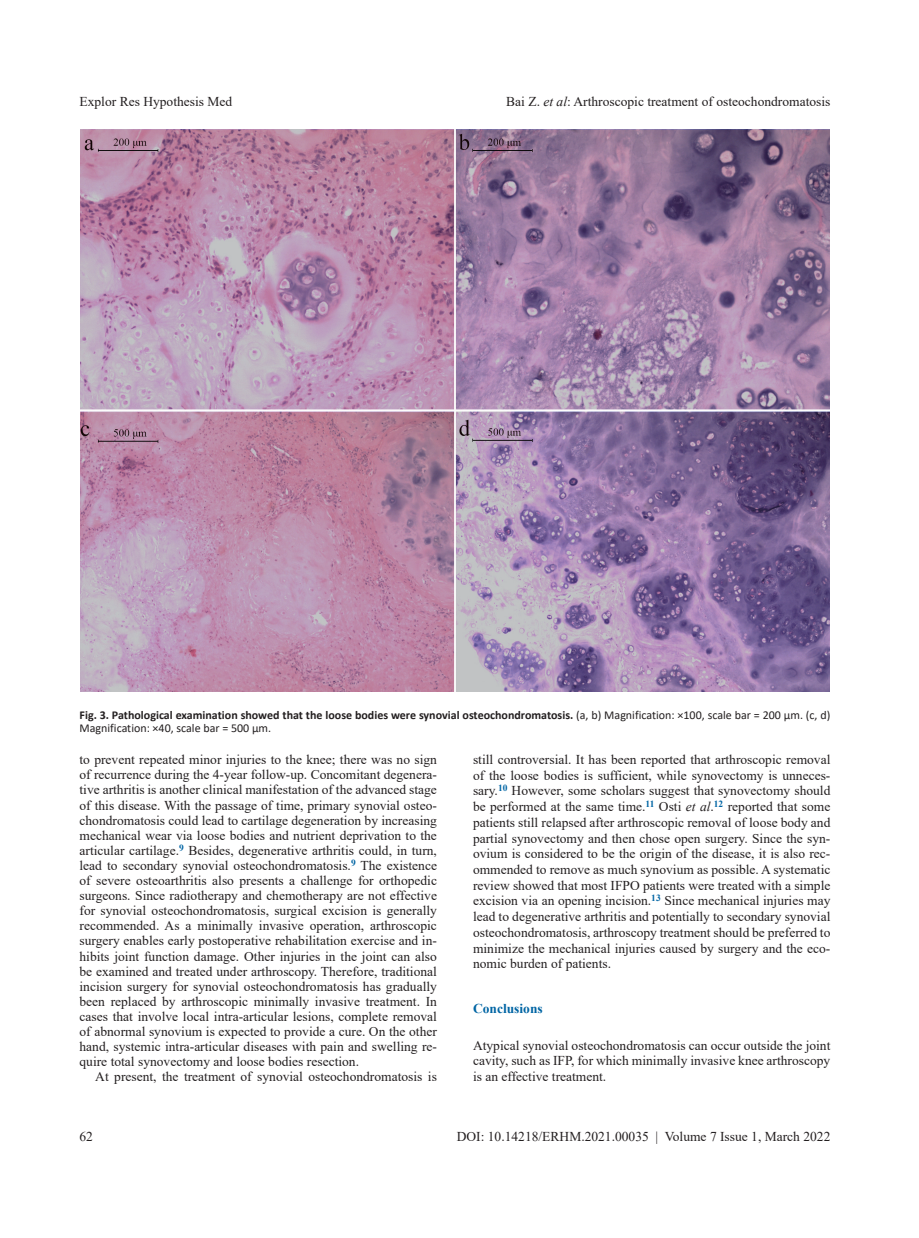
<style>
.page{position:relative;width:919px;height:1238px;background:#fff}
.page>*{position:absolute;margin:0;border:0;box-sizing:border-box;transform-origin:0 0}
.t1{font:13.5px/15.1px "Times New Roman";color:#231f20;text-align:justify}
.t2{font:700 13.5px "Times New Roman";color:#0065a4}
.t3{font:700 12px/13.5px "Calibri";color:#231f20}
.s1{font-style:italic}
.s2{font-weight:400}
</style>
<div class="page">
<img style="left:81px;top:129px;width:748px;height:562px">
<p class="t1" style="left:80px;top:93px;width:154px">Explor Res Hypothesis Med</p>
<p class="t1" style="left:506px;top:93px;width:325px">Bai Z. <span class="s1">et al</span>: Arthroscopic treatment of osteochondromatosis</p>
<p class="t3" style="left:80px;top:707px;width:752px">Fig. 3. Pathological examination showed that the loose bodies were synovial osteochondromatosis. <span class="s2">(a, b) Magnification: ×100, scale bar = 200 µm. (c, d)<br>Magnification: ×40, scale bar = 500 µm.</span></p>
<p class="t1" style="left:80px;top:751px;width:359px">to prevent repeated minor injuries to the knee; there was no sign of recurrence during the 4-year follow-up. Concomitant degenera&shy;tive arthritis is another clinical manifestation of the advanced stage of this disease. With the passage of time, primary synovial osteo&shy;chondromatosis could lead to cartilage degeneration by increasing mechanical wear via loose bodies and nutrient deprivation to the articular cartilage.<sup>9</sup> Besides, degenerative arthritis could, in turn, lead to secondary synovial osteochondromatosis.<sup>9</sup> The existence of severe osteoarthritis also presents a challenge for orthopedic surgeons. Since radiotherapy and chemotherapy are not effective for synovial osteochondromatosis, surgical excision is generally recommended. As a minimally invasive operation, arthroscopic surgery enables early postoperative rehabilitation exercise and in&shy;hibits joint function damage. Other injuries in the joint can also be examined and treated under arthroscopy. Therefore, traditional incision surgery for synovial osteochondromatosis has gradually been replaced by arthroscopic minimally invasive treatment. In cases that involve local intra-articular lesions, complete removal of abnormal synovium is expected to provide a cure. On the other hand, systemic intra-articular diseases with pain and swelling re&shy;quire total synovectomy and loose bodies resection.</p>
<p class="t1" style="left:95px;top:1068px;width:343px">At present, the treatment of synovial osteochondromatosis is</p>
<p class="t1" style="left:473px;top:751px;width:359px;line-height:15.8px">still controversial. It has been reported that arthroscopic removal of the loose bodies is sufficient, while synovectomy is unneces&shy;sary.<sup>10</sup> However, some scholars suggest that synovectomy should be performed at the same time.<sup>11</sup> Osti <span class="s1">et al</span>.<sup>12</sup> reported that some patients still relapsed after arthroscopic removal of loose body and partial synovectomy and then chose open surgery. Since the syn&shy;ovium is considered to be the origin of the disease, it is also rec&shy;ommended to remove as much synovium as possible. A systematic review showed that most IFPO patients were treated with a simple excision via an opening incision.<sup>13</sup> Since mechanical injuries may lead to degenerative arthritis and potentially to secondary synovial osteochondromatosis, arthroscopy treatment should be preferred to minimize the mechanical injuries caused by surgery and the eco&shy;nomic burden of patients.</p>
<p class="t2" style="left:473px;top:998px;width:71px">Conclusions</p>
<p class="t1" style="left:473px;top:1036px;width:359px;line-height:15.8px">Atypical synovial osteochondromatosis can occur outside the joint cavity, such as IFP, for which minimally invasive knee arthroscopy is an effective treatment.</p>
<p class="t1" style="left:79px;top:1128px;width:15px">62</p>
<p class="t1" style="left:456px;top:1128px;width:375px">DOI: 10.14218/ERHM.2021.00035 | Volume 7 Issue 1, March 2022</p>
</div>
